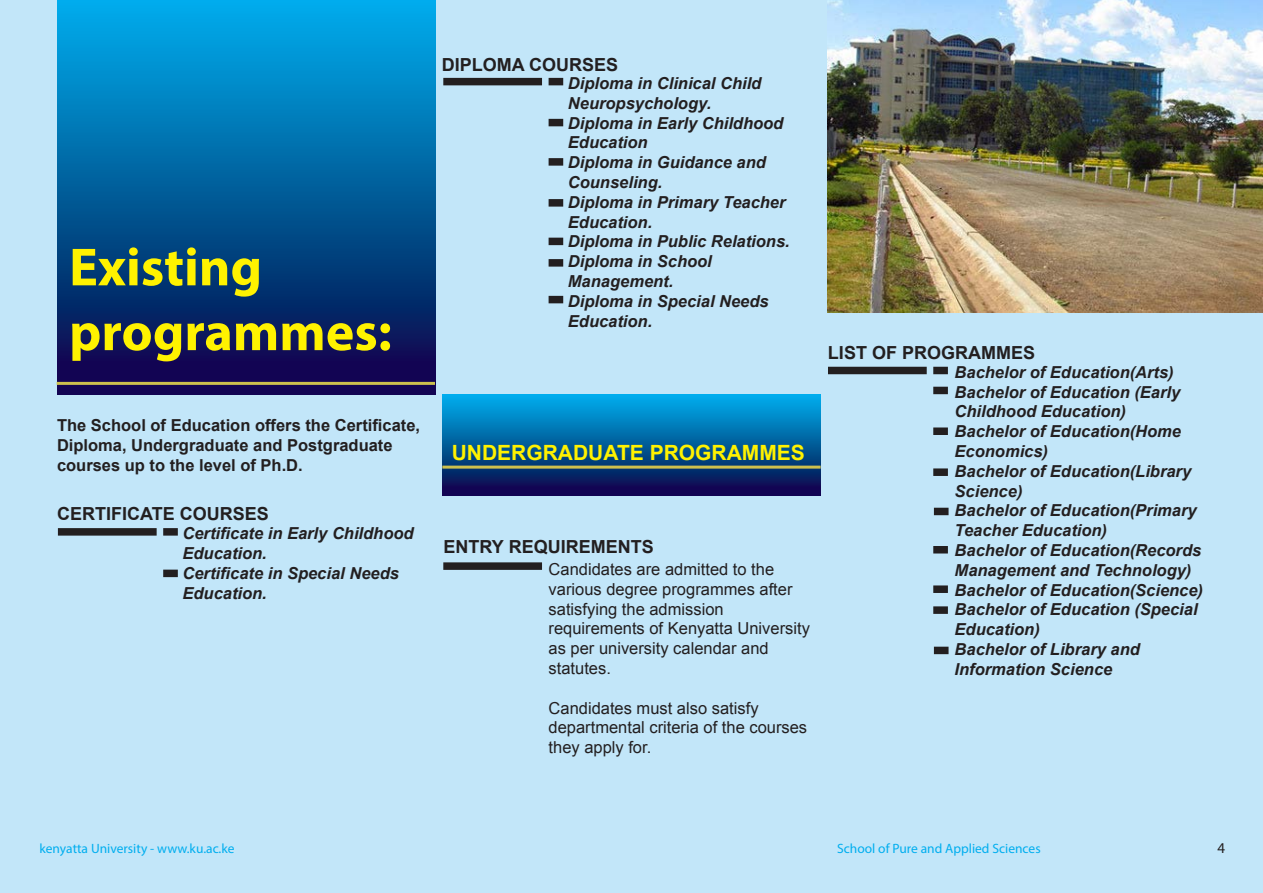
<style>
.page{position:relative;width:1263px;height:893px;background:#c2e6f9}
.page>*{position:absolute;margin:0;border:0;box-sizing:border-box;transform-origin:0 0}
.t1{font:700 54px/64.8px "Myriad Pro";color:#fff200}
.t2{font:700 21px "Arial";color:#fff200}
.t3{font:700 18px "Arial";color:#231f20}
.t4{font:italic 700 16.5px/19.8px "Arial";color:#231f20}
.t5{font:16.5px/19.8px "Arial";color:#231f20}
.t6{font:700 16.5px/19.8px "Arial";color:#231f20}
.t7{font:15px "Myriad Pro";color:#231f20}
.t8{font:13.5px "Myriad Pro";color:#00aeef}
</style>
<div class="page">
<div style="left:57px;top:0;width:378px;height:395px;background:linear-gradient(to bottom,#00b1ed,#0a0044)"></div>
<hr style="left:57px;top:382px;width:378px;height:3px;background:#ccc04e">
<div style="left:58px;top:528px;width:99px;height:8px;background:#231f20"></div>
<div style="left:163px;top:528px;width:15px;height:8px;background:#231f20"></div>
<div style="left:163px;top:570px;width:15px;height:7px;background:#231f20"></div>
<div style="left:549px;top:78px;width:14px;height:7px;background:#231f20"></div>
<div style="left:443px;top:78px;width:99px;height:7px;background:#231f20"></div>
<div style="left:549px;top:158px;width:14px;height:8px;background:#231f20"></div>
<div style="left:549px;top:199px;width:14px;height:8px;background:#231f20"></div>
<div style="left:549px;top:238px;width:14px;height:7px;background:#231f20"></div>
<div style="left:549px;top:259px;width:14px;height:8px;background:#231f20"></div>
<div style="left:549px;top:119px;width:14px;height:7px;background:#231f20"></div>
<div style="left:549px;top:296px;width:14px;height:7px;background:#231f20"></div>
<div style="left:442px;top:394px;width:378px;height:101px;background:linear-gradient(to bottom,#00b3ef,#0a0146)"></div>
<hr style="left:442px;top:466px;width:379px;height:3px;background:#ccc04e">
<div style="left:443px;top:562px;width:99px;height:8px;background:#231f20"></div>
<div style="left:933px;top:367px;width:15px;height:7px;background:#231f20"></div>
<div style="left:933px;top:427px;width:15px;height:8px;background:#231f20"></div>
<div style="left:933px;top:468px;width:15px;height:8px;background:#231f20"></div>
<div style="left:933px;top:546px;width:15px;height:7px;background:#231f20"></div>
<div style="left:828px;top:367px;width:99px;height:7px;background:#231f20"></div>
<div style="left:933px;top:387px;width:15px;height:7px;background:#231f20"></div>
<div style="left:933px;top:585px;width:15px;height:8px;background:#231f20"></div>
<div style="left:933px;top:606px;width:15px;height:8px;background:#231f20"></div>
<div style="left:934px;top:508px;width:14px;height:7px;background:#231f20"></div>
<div style="left:934px;top:647px;width:14px;height:7px;background:#231f20"></div>
<img style="left:827px;top:0;width:436px;height:313px">
<h1 class="t1" style="left:69px;top:233px;width:324px">Existing programmes:</h1>
<p class="t6" style="left:57px;top:416px;width:365px">The School of Education offers the Certificate,<br>Diploma, Undergraduate and Postgraduate courses up to the level of Ph.D.</p>
<p class="t3" style="left:57px;top:502px;width:213px">CERTIFICATE COURSES</p>
<p class="t4" style="left:182px;top:524px;width:233px">Certificate in Early Childhood<br>Education.<br>Certificate in Special Needs<br>Education.</p>
<p class="t3" style="left:442px;top:53px;width:178px">DIPLOMA COURSES</p>
<p class="t4" style="left:568px;top:74px;width:223px">Diploma in Clinical Child<br>Neuropsychology.<br>Diploma in Early Childhood<br>Education<br>Diploma in Guidance and<br>Counseling.<br>Diploma in Primary Teacher<br>Education.<br>Diploma in Public Relations.<br>Diploma in School<br>Management.<br>Diploma in Special Needs<br>Education.</p>
<p class="t2" style="left:452px;top:438px;width:355px">UNDERGRADUATE PROGRAMMES</p>
<p class="t3" style="left:444px;top:535px;width:212px">ENTRY REQUIREMENTS</p>
<p class="t5" style="left:549px;top:559px;width:263px">Candidates are admitted to the various degree programmes after satisfying the admission requirements of Kenyatta University as per university calendar and statutes.</p>
<p class="t5" style="left:549px;top:698px;width:260px">Candidates must also satisfy departmental criteria of the courses they apply for.</p>
<p class="t3" style="left:828px;top:340px;width:209px">LIST OF PROGRAMMES</p>
<p class="t4" style="left:955px;top:363px;width:250px">Bachelor of Education(Arts)<br>Bachelor of Education (Early<br>Childhood Education)<br>Bachelor of Education(Home<br>Economics)<br>Bachelor of Education(Library<br>Science)<br>Bachelor of Education(Primary<br>Teacher Education)<br>Bachelor of Education(Records<br>Management and Technology)<br>Bachelor of Education(Science)<br>Bachelor of Education (Special<br>Education)<br>Bachelor of Library and<br>Information Science</p>
<p class="t8" style="left:40px;top:841px;width:196px">kenyatta University - www.ku.ac.ke</p>
<p class="t8" style="left:837px;top:841px;width:205px">School of Pure and Applied Sciences</p>
<p class="t7" style="left:1217px;top:839px;width:9px">4</p>
</div>
